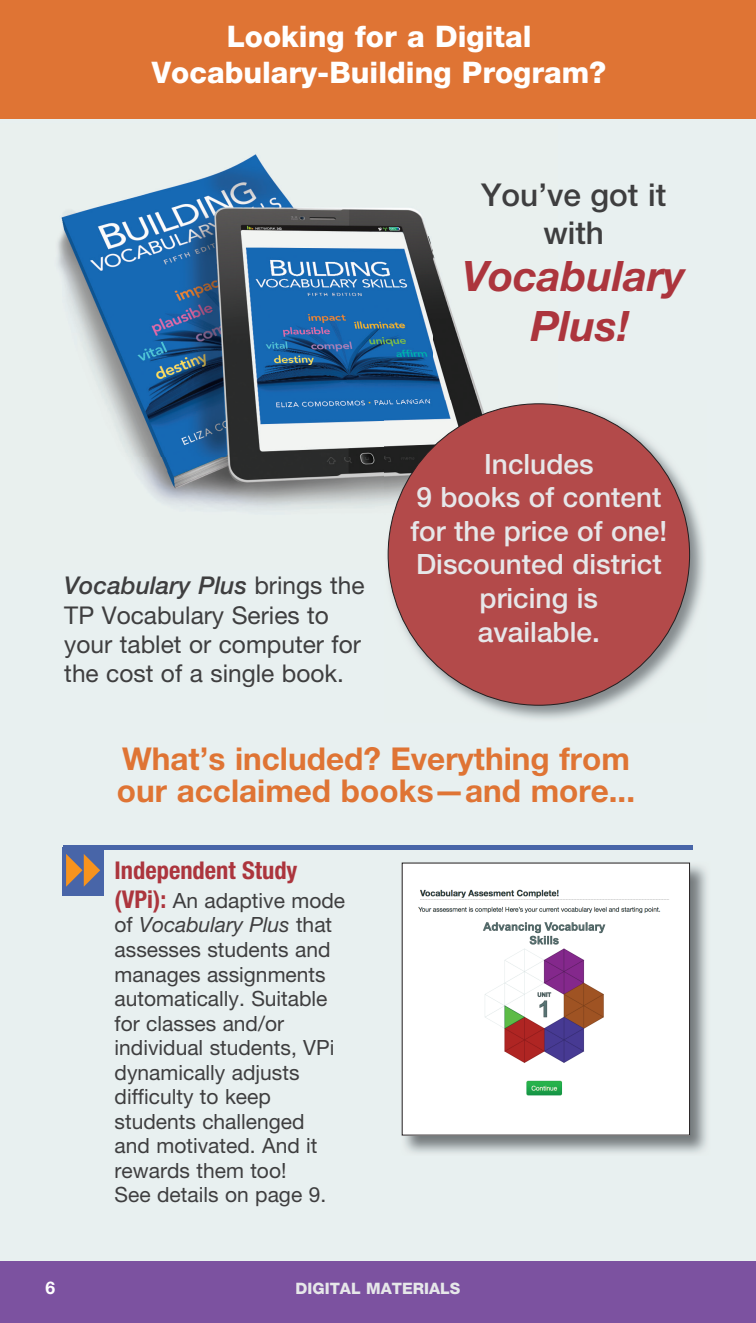
<style>
.page{position:relative;width:756px;height:1323px;background:#fff}
.page>*{position:absolute;margin:0;border:0;box-sizing:border-box;transform-origin:0 0}
.t1{font:italic 700 42px/50.4px "Helvetica Neue LT Std";color:#ac353d;text-align:center}
.t2{font:700 31.5px/32.6px "Helvetica Neue LT Std";color:#df7434}
.t3{font:500 31.5px/37.8px "Helvetica Neue LT Std";color:#3e3e3f;text-align:center}
.t4{font:800 29.75px/35.7px "Helvetica Neue LT Std";color:#fff;text-align:center}
.t5{font:500 28px/33.6px "Helvetica Neue LT Std";color:#e6e7e9;text-align:center}
.t6{font:24.5px/29.4px "Helvetica Neue LT Std";color:#3e3e3f}
.t7{font:700 condensed 24.5px "Helvetica Neue LT Std";color:#ac353d}
.t8{font:21px/24.5px "Helvetica Neue LT Std";color:#3e3e3f}
.t9{font:700 17.5px "Helvetica Neue LT Std";color:#fff}
.t10{font:800 15.75px "Helvetica Neue LT Std";color:#e6e7e9}
.s1{font-weight:500;font-style:italic}
.s2{font-weight:700;font-stretch:condensed;font-size:24.5px;color:#ac353d}
.s3{font-style:italic}
</style>
<div class="page">
<div style="left:0;top:80px;width:756px;height:1182px;background:#e8f0f0"></div>
<div style="left:0;top:0;width:756px;height:118px;background:#df7434"></div>
<div style="left:0;top:1262px;width:756px;height:61px;background:#7c52a0"></div>
<img style="left:58px;top:154px;width:375px;height:304px">
<img style="left:433px;top:254px;width:48px;height:147px">
<img style="left:132px;top:458px;width:253px;height:50px">
<hr style="left:63px;top:845px;width:630px;height:4px;background:#4865a8">
<div style="left:63px;top:847px;width:41px;height:49px;background:#4865a8"></div>
<svg style="left:66px;top:854px;width:34px;height:33px"></svg>
<img style="left:388px;top:404px;width:316px;height:315px">
<img style="left:385px;top:401px;width:168px;height:169px">
<div style="left:388px;top:404px;width:302px;height:301px;background:#b34a4a;border-radius:50%"></div>
<img style="left:401px;top:862px;width:306px;height:291px">
<div style="left:402px;top:863px;width:288px;height:272px;background:#fff"></div>
<img style="left:418px;top:889px;width:251px;height:207px">
<h3 class="t4" style="left:152px;top:19px;width:456px">Looking for a Digital<br>Vocabulary-Building Program?</h3>
<p class="t6" style="left:64px;top:570px;width:302px"><span class="s1">Vocabulary Plus</span> brings the<br>TP Vocabulary Series to your tablet or computer for the cost of a single book.</p>
<h2 class="t3" style="left:481px;top:176px;width:186px">You’ve got it with</h2>
<h1 class="t1" style="left:462px;top:250px;width:225px">Vocabulary<br>Plus!</h1>
<h3 class="t5" style="left:410px;top:446px;width:258px">Includes<br>9 books of content for the price of one!<br>Discounted district pricing is<br>available.</h3>
<h2 class="t2" style="left:117px;top:741px;width:520px">What’s included? Everything from our acclaimed books—and more...</h2>
<p class="t7" style="left:115px;top:855px;width:184px">Independent Study</p>
<p class="t8" style="left:115px;top:888px;width:232px"><span class="s2">(VPi):</span> An adaptive mode of <span class="s3">Vocabulary Plus</span> that assesses students and manages assignments automatically. Suitable for classes and/or individual students, VPi dynamically adjusts difficulty to keep students challenged and motivated. And it rewards them too!<br>See details on page 9.</p>
<p class="t9" style="left:45px;top:1277px;width:11px">6</p>
<p class="t10" style="left:296px;top:1279px;width:166px">DIGITAL MATERIALS</p>
</div>
